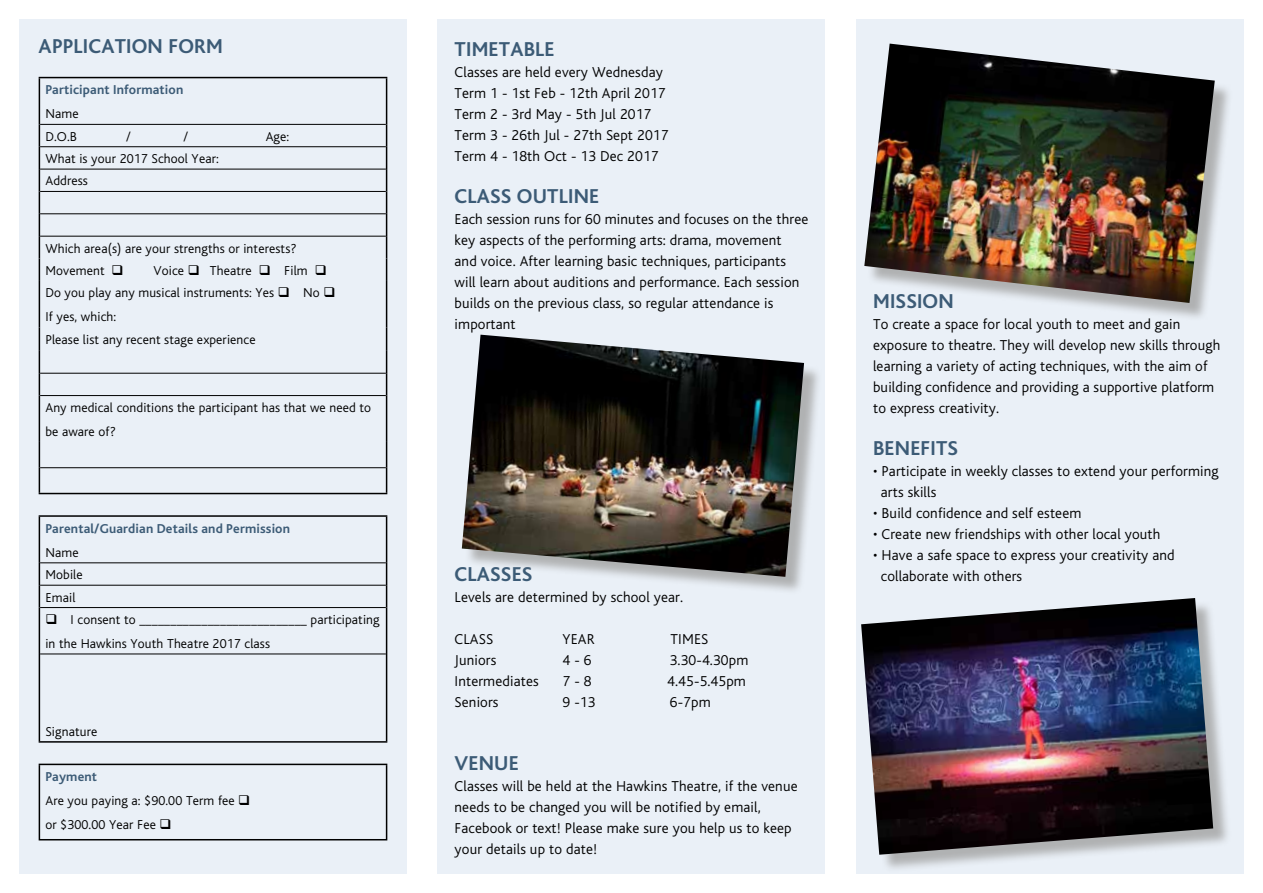
<style>
.page{position:relative;width:1263px;height:893px;background:#fff}
.page>*{position:absolute;margin:0;border:0;box-sizing:border-box;transform-origin:0 0}
.t1{font:21px "Auckland Council Bliss Bold";letter-spacing:.01em;color:#3c5b76}
.t2{font:15px/21px "Auckland Council Bliss Light";letter-spacing:.01em;color:#000}
.t3{font:13.5px/22.4px "Auckland Council Bliss Light";letter-spacing:.01em;color:#000}
.t4{font:13.5px "Auckland Council Bliss Bold";letter-spacing:.01em;color:#3c5b76}
</style>
<div class="page">
<div style="left:438px;top:19px;width:387px;height:855px;background:#eaf0f7"></div>
<div style="left:19px;top:19px;width:388px;height:855px;background:#eaf0f7"></div>
<div style="left:856px;top:19px;width:388px;height:855px;background:#eaf0f7"></div>
<hr style="left:39px;top:77px;width:348px;height:1px;background:#000">
<hr style="left:39px;top:78px;width:1px;height:46px;background:#000">
<hr style="left:386px;top:78px;width:1px;height:46px;background:#000">
<svg style="left:39px;top:124px;width:1px;height:157px"></svg>
<svg style="left:386px;top:124px;width:1px;height:157px"></svg>
<hr style="left:39px;top:281px;width:1px;height:46px;background:#000">
<hr style="left:386px;top:281px;width:1px;height:46px;background:#000">
<svg style="left:39px;top:327px;width:1px;height:69px"></svg>
<svg style="left:386px;top:327px;width:1px;height:69px"></svg>
<hr style="left:39px;top:396px;width:1px;height:46px;background:#000">
<hr style="left:386px;top:396px;width:1px;height:46px;background:#000">
<svg style="left:39px;top:442px;width:1px;height:51px"></svg>
<svg style="left:386px;top:442px;width:1px;height:51px"></svg>
<hr style="left:39px;top:493px;width:348px;height:1px;background:#000">
<hr style="left:40px;top:124px;width:346px;height:1px;background:#000">
<hr style="left:40px;top:146px;width:346px;height:1px;background:#000">
<hr style="left:40px;top:169px;width:346px;height:1px;background:#000">
<hr style="left:40px;top:191px;width:346px;height:1px;background:#000">
<hr style="left:40px;top:213px;width:346px;height:1px;background:#000">
<hr style="left:40px;top:236px;width:346px;height:1px;background:#000">
<hr style="left:40px;top:373px;width:346px;height:1px;background:#000">
<hr style="left:40px;top:395px;width:346px;height:1px;background:#000">
<hr style="left:40px;top:467px;width:346px;height:1px;background:#000">
<hr style="left:39px;top:515px;width:348px;height:2px;background:#000">
<hr style="left:39px;top:517px;width:1px;height:46px;background:#000">
<hr style="left:386px;top:517px;width:1px;height:46px;background:#000">
<svg style="left:39px;top:563px;width:1px;height:45px"></svg>
<svg style="left:386px;top:563px;width:1px;height:45px"></svg>
<hr style="left:39px;top:608px;width:1px;height:46px;background:#000">
<hr style="left:386px;top:608px;width:1px;height:46px;background:#000">
<hr style="left:39px;top:654px;width:1px;height:87px;background:#000">
<hr style="left:386px;top:654px;width:1px;height:87px;background:#000">
<hr style="left:39px;top:741px;width:348px;height:2px;background:#000">
<hr style="left:40px;top:562px;width:346px;height:1px;background:#000">
<hr style="left:40px;top:585px;width:346px;height:1px;background:#000">
<hr style="left:40px;top:607px;width:346px;height:1px;background:#000">
<hr style="left:40px;top:654px;width:346px;height:1px;background:#000">
<hr style="left:39px;top:764px;width:348px;height:1px;background:#000">
<hr style="left:39px;top:765px;width:1px;height:74px;background:#000">
<hr style="left:386px;top:765px;width:1px;height:74px;background:#000">
<hr style="left:39px;top:839px;width:348px;height:1px;background:#000">
<div style="left:864px;top:601px;width:368px;height:272px;background:#9d9d9c;opacity:.75"></div>
<img style="left:861px;top:598px;width:352px;height:257px">
<div style="left:867px;top:46px;width:366px;height:275px;background:#9d9d9c;opacity:.75"></div>
<img style="left:864px;top:44px;width:351px;height:259px">
<div style="left:465px;top:337px;width:357px;height:258px;background:#9d9d9c;opacity:.75"></div>
<img style="left:462px;top:335px;width:342px;height:242px">
<h1 class="t1" style="left:39px;top:35px;width:186px">APPLICATION FORM</h1>
<p class="t4" style="left:45px;top:83px;width:139px">Participant Information</p>
<p class="t3" style="left:45px;top:103px;width:35px">Name<br>D.O.B</p>
<p class="t3" style="left:126px;top:125px;width:6px">/</p>
<p class="t3" style="left:184px;top:125px;width:6px">/</p>
<p class="t3" style="left:266px;top:125px;width:25px">Age:</p>
<p class="t3" style="left:45px;top:148px;width:175px">What is your 2017 School Year:<br>Address</p>
<p class="t3" style="left:45px;top:237px;width:253px">Which area(s) are your strengths or interests?<br>Movement ❑</p>
<p class="t3" style="left:45px;top:260px;width:292px;text-indent:108px">Voice ❑ Theatre ❑ Film ❑<br>Do you play any musical instruments: Yes ❑ No ❑</p>
<p class="t3" style="left:45px;top:306px;width:212px">If yes, which:<br>Please list any recent stage experience</p>
<p class="t3" style="left:45px;top:396px;width:327px;line-height:24px">Any medical conditions the participant has that we need to be aware of?</p>
<p class="t4" style="left:45px;top:521px;width:246px">Parental/Guardian Details and Permission</p>
<p class="t3" style="left:45px;top:541px;width:39px">Name<br>Mobile<br>Email</p>
<p class="t3" style="left:45px;top:608px;width:336px;line-height:24px">❑ I consent to ___________________________ participating in the Hawkins Youth Theatre 2017 class</p>
<p class="t3" style="left:45px;top:720px;width:53px">Signature</p>
<p class="t4" style="left:45px;top:770px;width:53px">Payment</p>
<p class="t3" style="left:45px;top:789px;width:206px;line-height:24px">Are you paying a: $90.00 Term fee ❑ or $300.00 Year Fee ❑</p>
<h1 class="t1" style="left:455px;top:38px;width:101px">TIMETABLE</h1>
<p class="t2" style="left:455px;top:62px;width:215px">Classes are held every Wednesday<br>Term 1 - 1st Feb - 12th April 2017<br>Term 2 - 3rd May - 5th Jul 2017<br>Term 3 - 26th Jul - 27th Sept 2017<br>Term 4 - 18th Oct - 13 Dec 2017</p>
<h1 class="t1" style="left:455px;top:185px;width:146px">CLASS OUTLINE</h1>
<p class="t2" style="left:455px;top:209px;width:355px">Each session runs for 60 minutes and focuses on the three key aspects of the performing arts: drama, movement<br>and voice. After learning basic techniques, participants will learn about auditions and performance. Each session builds on the previous class, so regular attendance is important</p>
<h1 class="t1" style="left:455px;top:563px;width:79px">CLASSES</h1>
<p class="t2" style="left:455px;top:587px;width:230px">Levels are determined by school year.</p>
<p class="t2" style="left:455px;top:629px;width:40px">CLASS</p>
<p class="t2" style="left:563px;top:629px;width:34px">YEAR</p>
<p class="t2" style="left:671px;top:629px;width:39px">TIMES</p>
<p class="t2" style="left:455px;top:650px;width:43px">Juniors</p>
<p class="t2" style="left:563px;top:650px;width:30px">4 - 6</p>
<p class="t2" style="left:670px;top:650px;width:80px">3.30-4.30pm</p>
<p class="t2" style="left:455px;top:671px;width:86px">Intermediates</p>
<p class="t2" style="left:563px;top:671px;width:30px">7 - 8</p>
<p class="t2" style="left:667px;top:671px;width:80px">4.45-5.45pm</p>
<p class="t2" style="left:455px;top:692px;width:45px">Seniors</p>
<p class="t2" style="left:563px;top:692px;width:34px">9 -13</p>
<p class="t2" style="left:670px;top:692px;width:42px">6-7pm</p>
<h1 class="t1" style="left:455px;top:752px;width:66px">VENUE</h1>
<p class="t2" style="left:455px;top:776px;width:344px">Classes will be held at the Hawkins Theatre, if the venue needs to be changed you will be notified by email, Facebook or text! Please make sure you help us to keep your details up to date!</p>
<h1 class="t1" style="left:873px;top:290px;width:82px">MISSION</h1>
<p class="t2" style="left:873px;top:314px;width:349px">To create a space for local youth to meet and gain exposure to theatre. They will develop new skills through learning a variety of acting techniques, with the aim of building confidence and providing a supportive platform to express creativity.</p>
<h1 class="t1" style="left:873px;top:437px;width:87px">BENEFITS</h1>
<p class="t2" style="left:881px;top:461px;width:339px;text-indent:-8px">• Participate in weekly classes to extend your performing arts skills</p>
<p class="t2" style="left:873px;top:503px;width:210px">• Build confidence and self esteem</p>
<p class="t2" style="left:873px;top:524px;width:289px">• Create new friendships with other local youth</p>
<p class="t2" style="left:881px;top:545px;width:295px;text-indent:-8px">• Have a safe space to express your creativity and collaborate with others</p>
</div>
